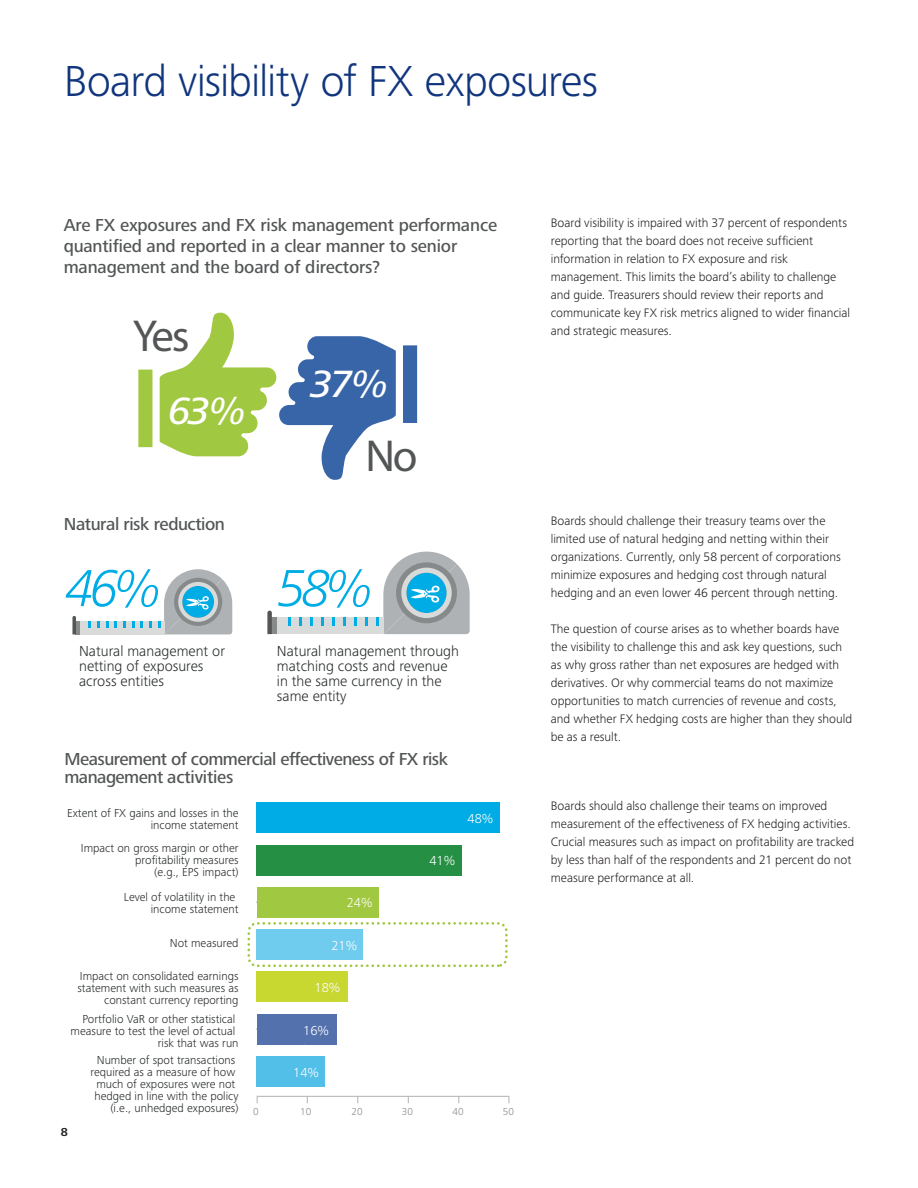
<style>
.page{position:relative;width:918px;height:1188px;background:#fff}
.page>*{position:absolute;margin:0;border:0;box-sizing:border-box;transform-origin:0 0}
.t1{font:italic 300 54px "Frutiger Next Pro";color:#00ace5}
.t2{font:300 45px "Frutiger Next Pro";letter-spacing:-.025em;color:#11367e}
.t3{font:45px "Frutiger Next Pro";color:#535556}
.t4{font:italic 500 39.45px "Frutiger Next Pro";color:#fff}
.t5{font:500 18px/21px "Frutiger Next Pro";letter-spacing:-.01em;color:#535556}
.t6{font:500 18px/18px "Frutiger Next Pro";letter-spacing:-.03em;color:#535556}
.t7{font:300 15px/15px "Frutiger Next Pro";color:#252828}
.t8{font:300 13.5px "Frutiger Next Pro";color:#fff}
.t9{font:300 12.75px/18px "Frutiger Next Pro";color:#231f20}
.t10{font:300 12px/12px "Frutiger Next Pro";color:#252828;text-align:right}
.t11{font:700 12px "Frutiger Next Pro";color:#231f20}
.t12{font:300 10.5px "Frutiger Next Pro";color:#878a8b}
</style>
<div class="page">
<svg style="left:138px;top:312px;width:279px;height:168px"></svg>
<div style="left:272px;top:618px;width:111px;height:16px;background:#d9dada"></div>
<div style="left:272px;top:618px;width:5px;height:16px;background:#878a8b"></div>
<svg style="left:267px;top:611px;width:5px;height:23px"></svg>
<svg style="left:288px;top:618px;width:3px;height:8px"></svg>
<svg style="left:299px;top:618px;width:3px;height:8px"></svg>
<svg style="left:310px;top:618px;width:3px;height:8px"></svg>
<svg style="left:321px;top:618px;width:3px;height:8px"></svg>
<svg style="left:332px;top:618px;width:3px;height:8px"></svg>
<svg style="left:343px;top:618px;width:3px;height:8px"></svg>
<svg style="left:354px;top:618px;width:3px;height:8px"></svg>
<svg style="left:365px;top:618px;width:3px;height:8px"></svg>
<div style="left:76px;top:621px;width:88px;height:13px;background:#d9dada"></div>
<hr style="left:76px;top:621px;width:4px;height:13px;background:#878a8b">
<svg style="left:72px;top:616px;width:4px;height:18px"></svg>
<svg style="left:89px;top:621px;width:2px;height:7px"></svg>
<svg style="left:97px;top:621px;width:3px;height:7px"></svg>
<svg style="left:106px;top:621px;width:2px;height:7px"></svg>
<svg style="left:115px;top:621px;width:2px;height:7px"></svg>
<svg style="left:123px;top:621px;width:3px;height:7px"></svg>
<svg style="left:132px;top:621px;width:2px;height:7px"></svg>
<svg style="left:141px;top:621px;width:2px;height:7px"></svg>
<svg style="left:150px;top:621px;width:2px;height:7px"></svg>
<svg style="left:158px;top:569px;width:74px;height:65px"></svg>
<svg style="left:376px;top:552px;width:94px;height:82px"></svg>
<hr style="left:257px;top:1096px;width:252px;height:1px;background:#afb2b4">
<div style="left:257px;top:803px;width:243px;height:30px;background:#00ace5"></div>
<div style="left:257px;top:845px;width:205px;height:30px;background:#259043"></div>
<div style="left:257px;top:887px;width:121px;height:31px;background:#a1c841"></div>
<div style="left:257px;top:929px;width:106px;height:31px;background:#6fccef"></div>
<div style="left:257px;top:972px;width:91px;height:30px;background:#c9d731"></div>
<div style="left:257px;top:1014px;width:80px;height:30px;background:#5371ad"></div>
<div style="left:257px;top:1056px;width:68px;height:31px;background:#52bfe9"></div>
<div style="left:247px;top:922px;width:261px;height:45px;border:3px dashed #a1c841;border-radius:8px"></div>
<h2 class="t2" style="left:64px;top:55px;width:536px">Board visibility of FX exposures</h2>
<h3 class="t5" style="left:64px;top:214px;width:435px">Are FX exposures and FX risk management performance quantified and reported in a clear manner to senior management and the board of directors?</h3>
<h2 class="t3" style="left:133px;top:308px;width:58px">Yes</h2>
<h3 class="t4" style="left:168px;top:388px;width:79px">63%</h3>
<h3 class="t5" style="left:64px;top:513px;width:163px">Natural risk reduction</h3>
<h1 class="t1" style="left:65px;top:557px;width:97px">46%</h1>
<p class="t7" style="left:79px;top:644px;width:147px">Natural management or netting of exposures across entities</p>
<h3 class="t4" style="left:311px;top:361px;width:79px">37%</h3>
<h2 class="t3" style="left:365px;top:428px;width:54px">No</h2>
<h1 class="t1" style="left:277px;top:557px;width:97px">58%</h1>
<p class="t7" style="left:277px;top:644px;width:184px">Natural management through matching costs and revenue in the same currency in the same entity</p>
<h3 class="t6" style="left:64px;top:750px;width:385px">Measurement of commercial effectiveness of FX risk management activities</h3>
<p class="t10" style="left:67px;top:807px;width:173px">Extent of FX gains and losses in the income statement</p>
<p class="t10" style="left:81px;top:842px;width:159px">Impact on gross margin or other profitability measures<br>(e.g., EPS impact)</p>
<p class="t8" style="left:429px;top:853px;width:27px">41%</p>
<p class="t8" style="left:468px;top:810px;width:27px">48%</p>
<p class="t10" style="left:124px;top:891px;width:116px">Level of volatility in the income statement</p>
<p class="t10" style="left:170px;top:937px;width:70px">Not measured</p>
<p class="t10" style="left:77px;top:970px;width:163px">Impact on consolidated earnings statement with such measures as constant currency reporting</p>
<p class="t10" style="left:71px;top:1013px;width:170px">Portfolio VaR or other statistical measure to test the level of actual risk that was run</p>
<p class="t11" style="left:61px;top:1125px;width:9px">8</p>
<p class="t10" style="left:90px;top:1054px;width:150px">Number of spot transactions required as a measure of how much of exposures were not hedged in line with the policy (i.e., unhedged exposures)</p>
<p class="t8" style="left:347px;top:895px;width:27px">24%</p>
<p class="t8" style="left:331px;top:938px;width:27px">21%</p>
<p class="t8" style="left:315px;top:980px;width:27px">18%</p>
<p class="t8" style="left:303px;top:1022px;width:27px">16%</p>
<p class="t8" style="left:293px;top:1065px;width:27px">14%</p>
<p class="t12" style="left:253px;top:1105px;width:7px">0</p>
<p class="t12" style="left:300px;top:1106px;width:13px">10</p>
<p class="t12" style="left:351px;top:1105px;width:13px">20</p>
<p class="t12" style="left:402px;top:1105px;width:13px">30</p>
<p class="t12" style="left:452px;top:1105px;width:13px">40</p>
<p class="t12" style="left:503px;top:1105px;width:13px">50</p>
<p class="t9" style="left:551px;top:214px;width:301px">Board visibility is impaired with 37 percent of respondents reporting that the board does not receive sufficient information in relation to FX exposure and risk management. This limits the board’s ability to challenge and guide. Treasurers should review their reports and communicate key FX risk metrics aligned to wider financial and strategic measures.</p>
<p class="t9" style="left:551px;top:511px;width:291px">Boards should challenge their treasury teams over the limited use of natural hedging and netting within their organizations. Currently, only 58 percent of corporations minimize exposures and hedging cost through natural hedging and an even lower 46 percent through netting.</p>
<p class="t9" style="left:551px;top:619px;width:303px">The question of course arises as to whether boards have the visibility to challenge this and ask key questions, such as why gross rather than net exposures are hedged with derivatives. Or why commercial teams do not maximize opportunities to match currencies of revenue and costs, and whether FX hedging costs are higher than they should be as a result.</p>
<p class="t9" style="left:551px;top:797px;width:305px">Boards should also challenge their teams on improved measurement of the effectiveness of FX hedging activities.<br>Crucial measures such as impact on profitability are tracked by less than half of the respondents and 21 percent do not measure performance at all.</p>
</div>
